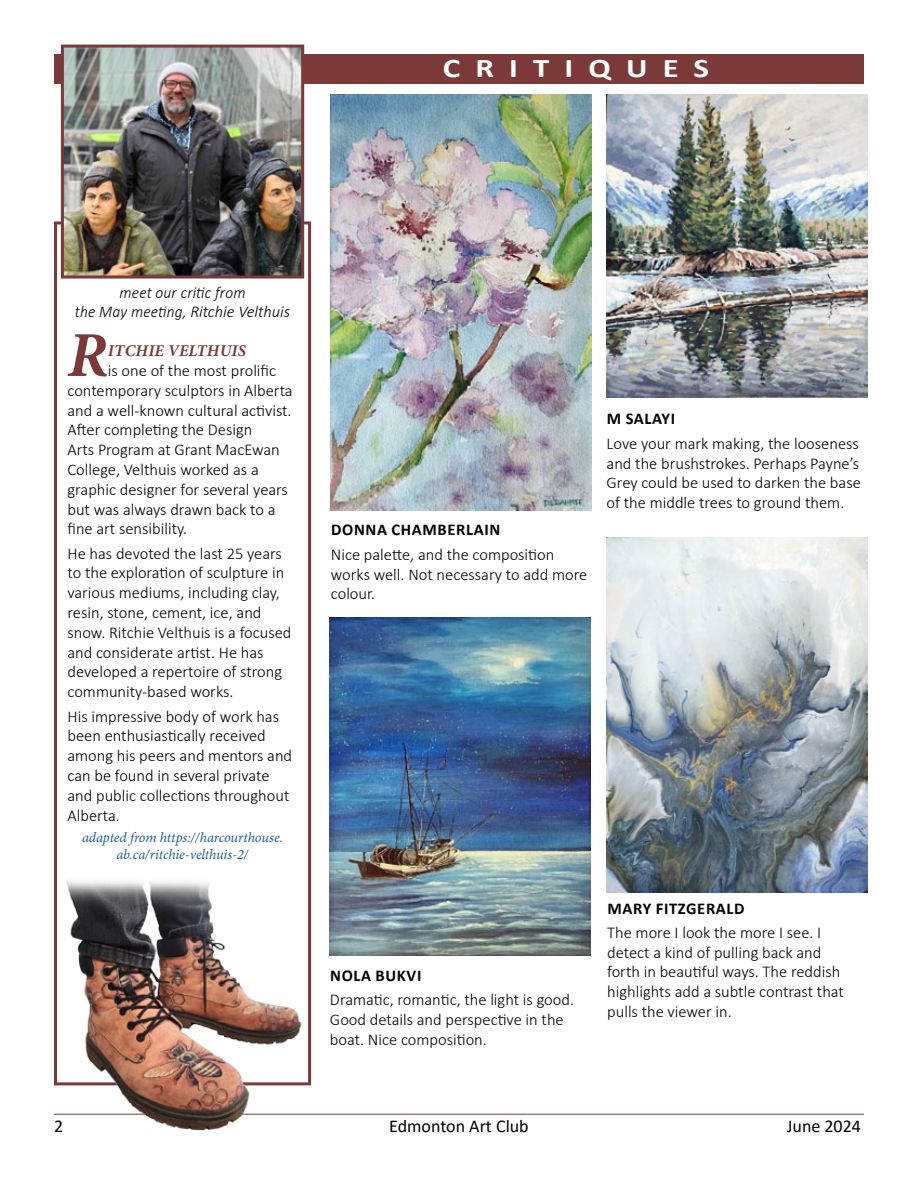
<style>
.page{position:relative;width:918px;height:1188px;background:#fff}
.page>*{position:absolute;margin:0;border:0;box-sizing:border-box;transform-origin:0 0}
.t1{font:italic 700 64.05px "Minion Pro";color:#7b3a39}
.t2{font:700 27px "Calibri";letter-spacing:.46em;color:#fff;scale:1.22 1}
.t3{font:18px "Calibri";color:#000}
.t4{font:300 16.5px/19.8px "Calibri";color:#000}
.t5{font:italic 300 16.5px/19.8px "Calibri";letter-spacing:.01em;color:#000;text-align:center;scale:.94 1}
.t6{font:700 16.5px "Calibri";letter-spacing:.04em;color:#000}
.t7{font:italic 700 16.5px "Minion Pro";letter-spacing:.01em;color:#7b3a39}
.t8{font:italic 14.25px/17.1px "Minion Pro";letter-spacing:-.01em;color:#215e9e;text-align:center}
</style>
<div class="page">
<hr style="left:54px;top:1114px;width:810px;height:1px;background:#7b3a39">
<div style="left:59px;top:41px;width:247px;height:238px;border:8px solid #fff"></div>
<div style="left:54px;top:221px;width:257px;height:864px;border:3px solid #7b3a39"></div>
<div style="left:54px;top:54px;width:810px;height:30px;background:#7b3a39"></div>
<img style="left:67px;top:880px;width:239px;height:251px">
<img style="left:607px;top:538px;width:261px;height:354px">
<img style="left:329px;top:618px;width:261px;height:337px">
<img style="left:331px;top:94px;width:261px;height:416px">
<img style="left:607px;top:94px;width:261px;height:304px">
<img style="left:65px;top:49px;width:235px;height:226px">
<div style="left:61px;top:45px;width:243px;height:234px;border:3px solid #7b3a39"></div>
<h2 class="t2" style="left:208px;top:49px;width:19px">C</h2>
<h2 class="t2" style="left:475px;top:49px;width:193px">RI TI QUES</h2>
<p class="t5" style="left:75px;top:282px;width:231px">meet our critic from<br>the May meeting, Ritchie Velthuis</p>
<h1 class="t1" style="left:67px;top:310px;width:42px">R</h1>
<p class="t7" style="left:108px;top:339px;width:139px">ITCHIE VELTHUIS</p>
<p class="t4" style="left:68px;top:360px;width:227px;text-indent:40px">is one of the most prolific contemporary sculptors in Alberta and a well-known cultural activist.<br>After completing the Design<br>Arts Program at Grant MacEwan<br>College, Velthuis worked as a graphic designer for several years but was always drawn back to a fine art sensibility.</p>
<p class="t4" style="left:68px;top:543px;width:225px">He has devoted the last 25 years to the exploration of sculpture in various mediums, including clay, resin, stone, cement, ice, and snow. Ritchie Velthuis is a focused and considerate artist. He has developed a repertoire of strong community-based works.</p>
<p class="t4" style="left:68px;top:706px;width:226px">His impressive body of work has been enthusiastically received among his peers and mentors and can be found in several private and public collections throughout<br>Alberta.</p>
<p class="t8" style="left:82px;top:829px;width:203px">adapted from https://harcourthouse. ab.ca/ritchie-velthuis-2/</p>
<p class="t6" style="left:331px;top:518px;width:162px">DONNA CHAMBERLAIN</p>
<p class="t4" style="left:331px;top:544px;width:258px">Nice palette, and the composition works well. Not necessary to add more colour.</p>
<p class="t6" style="left:607px;top:407px;width:67px">M SALAYI</p>
<p class="t4" style="left:607px;top:433px;width:256px;text-align:justify">Love your mark making, the looseness and the brushstrokes. Perhaps Payne’s Grey could be used to darken the base of the middle trees to ground them.</p>
<p class="t6" style="left:330px;top:964px;width:90px">NOLA BUKVI</p>
<p class="t4" style="left:330px;top:990px;width:246px">Dramatic, romantic, the light is good.<br>Good details and perspective in the boat. Nice composition.</p>
<p class="t6" style="left:608px;top:896px;width:137px">MARY FITZGERALD</p>
<p class="t4" style="left:607px;top:922px;width:238px">The more I look the more I see. I detect a kind of pulling back and forth in beautiful ways. The reddish highlights add a subtle contrast that pulls the viewer in.</p>
<p class="t3" style="left:54px;top:1113px;width:11px">2</p>
<p class="t3" style="left:389px;top:1113px;width:141px">Edmonton Art Club</p>
<p class="t3" style="left:787px;top:1113px;width:76px">June 2024</p>
</div>
